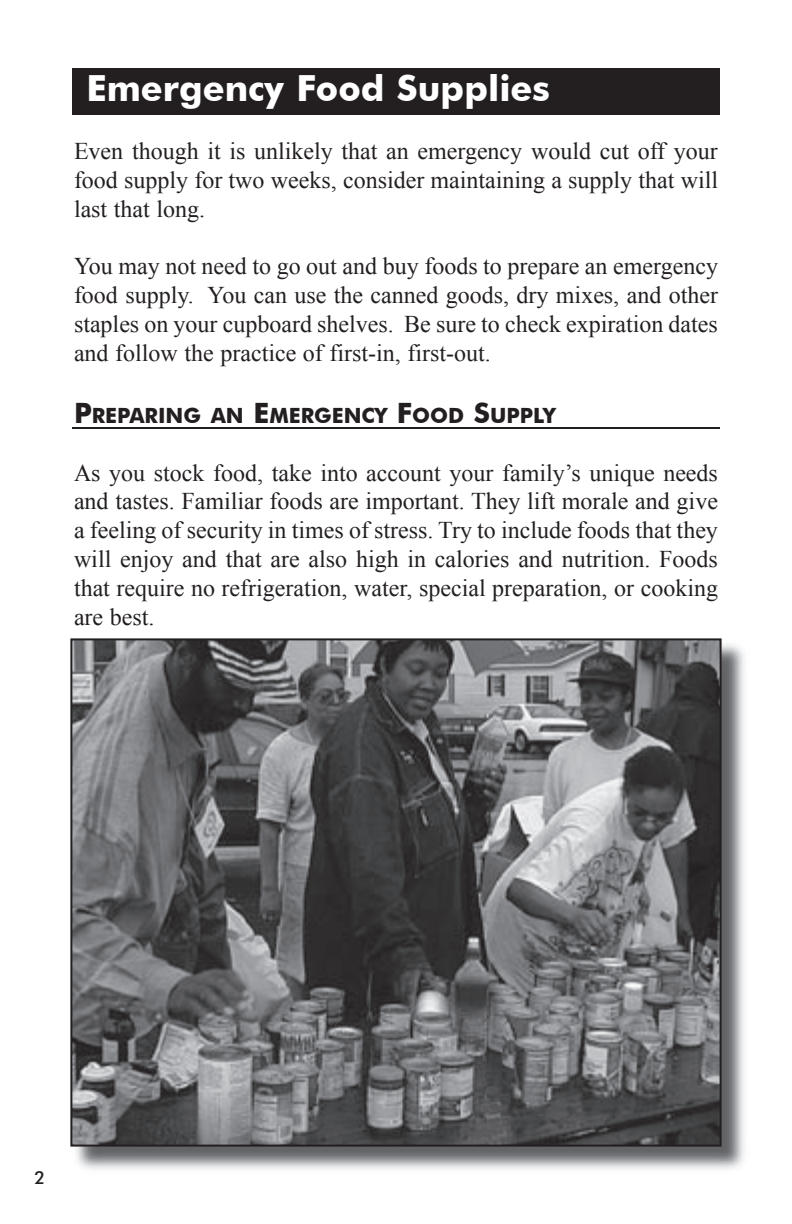
<style>
.page{position:relative;width:792px;height:1224px;background:#fff}
.page>*{position:absolute;margin:0;border:0;box-sizing:border-box;transform-origin:0 0}
.t1{font:700 36px "Futura BT";color:#fff}
.t2{font:24px/28.8px "Times New Roman";color:#231f20;text-align:justify}
.t3{font:700 21px "Futura BT";color:#231f20}
.t4{font:500 18px "Futura BT";color:#231f20}
.s1{font-size:28px}
</style>
<div class="page">
<div style="left:72px;top:68px;width:648px;height:47px;background:#231f20"></div>
<hr style="left:72px;top:427px;width:648px;height:2px;background:#231f20">
<img style="left:76px;top:644px;width:669px;height:525px">
<svg style="left:70px;top:638px;width:652px;height:509px;background:#67686a"></svg>
<h1 class="t1" style="left:86px;top:67px;width:465px">Emergency Food Supplies</h1>
<p class="t2" style="left:74px;top:136px;width:646px">Even though it is unlikely that an emergency would cut off your food supply for two weeks, consider maintaining a supply that will last that long.</p>
<p class="t2" style="left:74px;top:251px;width:646px">You may not need to go out and buy foods to prepare an emergency food supply. You can use the canned goods, dry mixes, and other staples on your cupboard shelves. Be sure to check expiration dates and follow the practice of first-in, first-out.</p>
<p class="t3" style="left:74px;top:403px;width:483px"><span class="s1">P</span>REPARING AN <span class="s1">E</span>MERGENCY <span class="s1">F</span>OOD <span class="s1">S</span>UPPLY</p>
<p class="t2" style="left:74px;top:458px;width:646px">As you stock food, take into account your family’s unique needs and tastes. Familiar foods are important. They lift morale and give a feeling of security in times of stress. Try to include foods that they will enjoy and that are also high in calories and nutrition. Foods that require no refrigeration, water, special preparation, or cooking are best.</p>
<p class="t4" style="left:34px;top:1166px;width:12px">2</p>
</div>
